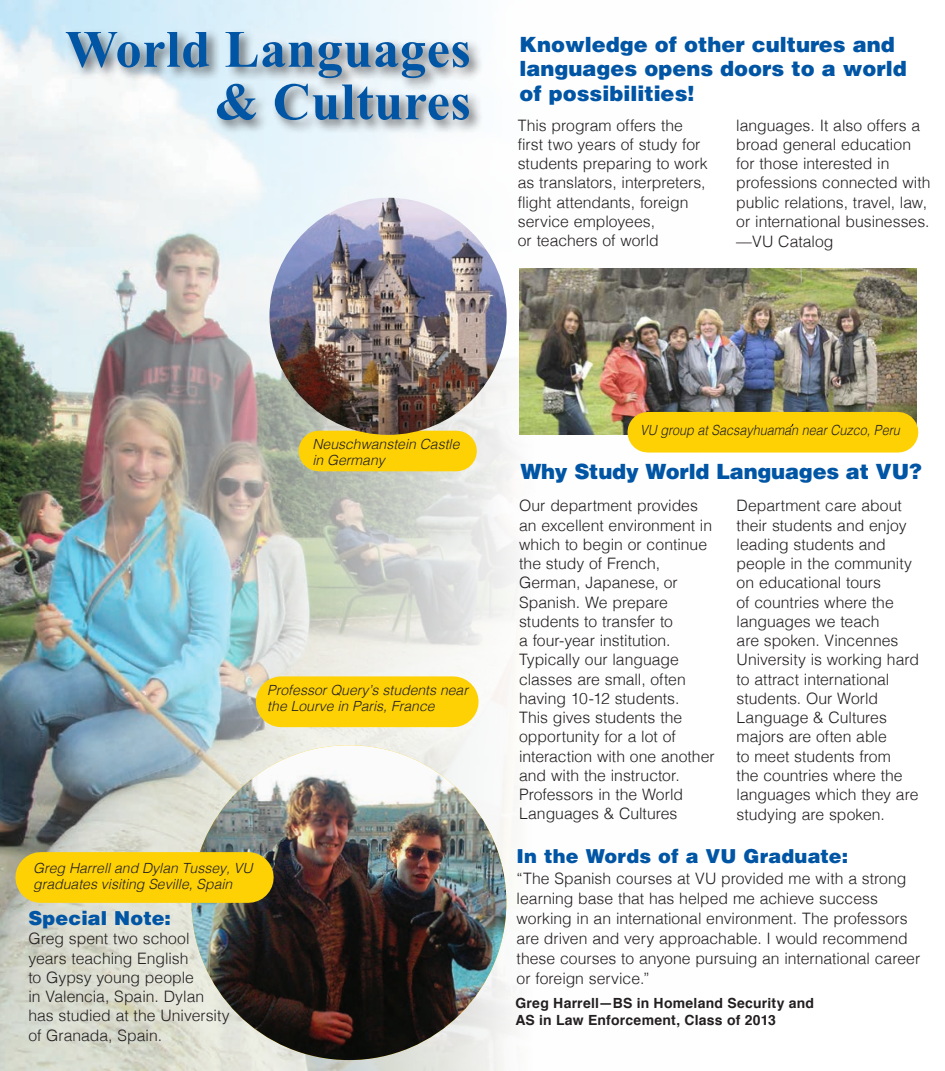
<style>
.page{position:relative;width:945px;height:1071px;background:#fff}
.page>*{position:absolute;margin:0;border:0;box-sizing:border-box;transform-origin:0 0}
.t1{font:700 52.5px "Times New Roman";letter-spacing:.01em;color:#0155a5}
.t2{font:900 21px/24.5px "Helvetica";color:#0155a5}
.t3{font:900 19.25px "Helvetica";letter-spacing:.005em;color:#0155a5}
.t4{font:300 15.75px/19.2px "Helvetica";color:#231f20}
.t5{font:italic 300 14px/15.8px "Helvetica";color:#231f20}
.t6{font:700 14px/17.5px "Helvetica";letter-spacing:.015em;color:#231f20}
.t7{font:italic 300 14px "Helvetica";color:#231f20;scale:.9 1}
</style>
<div class="page">
<img style="left:0;top:0;width:648px;height:1071px">
<div style="left:63px;top:28px;width:421px;height:107px;background:#231f20;opacity:.66"></div>
<img style="left:520px;top:268px;width:396px;height:167px">
<img style="left:192px;top:745px;width:314px;height:315px;border-radius:157px">
<div style="left:281px;top:676px;width:172px;height:51px;background:#fed105"></div>
<div style="left:41px;top:852px;width:207px;height:51px;background:#fed105"></div>
<div style="left:319px;top:431px;width:138px;height:40px;background:#fed105"></div>
<img style="left:269px;top:198px;width:238px;height:237px;border-radius:119px">
<div style="left:648px;top:412px;width:250px;height:41px;background:#fed105"></div>
<p class="t1" style="left:65px;top:13px;width:407px">World Languages</p>
<p class="t1" style="left:215px;top:65px;width:258px">&amp; Cultures</p>
<p class="t2" style="left:520px;top:31px;width:389px">Knowledge of other cultures and languages opens doors to a world of possibilities!</p>
<p class="t4" style="left:518px;top:114px;width:191px">This program offers the first two years of study for students preparing to work as translators, interpreters, flight attendants, foreign service employees,<br>or teachers of world</p>
<p class="t4" style="left:736px;top:114px;width:196px">languages. It also offers a broad general education for those interested in professions connected with public relations, travel, law, or international businesses. —VU Catalog</p>
<p class="t5" style="left:312px;top:436px;width:149px">Neuschwanstein Castle in Germany</p>
<p class="t5" style="left:267px;top:682px;width:202px">Professor Query’s students near</p>
<p class="t5" style="left:267px;top:697px;width:169px">the Lourve in Paris, France</p>
<p class="t5" style="left:33px;top:859px;width:221px">Greg Harrell and Dylan Tussey, VU graduates visiting Seville, Spain</p>
<p class="t3" style="left:28px;top:906px;width:144px">Special Note:</p>
<p class="t4" style="left:28px;top:928px;width:203px">Greg spent two school years teaching English<br>to Gypsy young people<br>in Valencia, Spain. Dylan has studied at the University of Granada, Spain.</p>
<p class="t7" style="left:640px;top:418px;width:290px">VU group at Sacsayhuaman near Cuzco, Peru</p>
<p class="t2" style="left:520px;top:458px;width:403px">Why Study World Languages at VU?</p>
<p class="t4" style="left:519px;top:495px;width:180px">Our department provides</p>
<p class="t4" style="left:519px;top:514px;width:197px">an excellent environment in which to begin or continue the study of French,<br>German, Japanese, or<br>Spanish. We prepare students to transfer to<br>a four-year institution.<br>Typically our language classes are small, often having 10-12 students.<br>This gives students the opportunity for a lot of interaction with one another and with the instructor.<br>Professors in the World<br>Languages &amp; Cultures</p>
<p class="t4" style="left:737px;top:495px;width:184px">Department care about their students and enjoy leading students and people in the community on educational tours<br>of countries where the languages we teach<br>are spoken. Vincennes<br>University is working hard to attract international students. Our World<br>Language &amp; Cultures majors are often able<br>to meet students from<br>the countries where the languages which they are studying are spoken.</p>
<p class="t3" style="left:517px;top:844px;width:333px">In the Words of a VU Graduate:</p>
<p class="t4" style="left:517px;top:867px;width:391px">“The Spanish courses at VU provided me with a strong</p>
<p class="t4" style="left:517px;top:887px;width:405px;line-height:20.1px">learning base that has helped me achieve success working in an international environment. The professors are driven and very approachable. I would recommend these courses to anyone pursuing an international career or foreign service.”</p>
<p class="t6" style="left:515px;top:994px;width:300px">Greg Harrell—BS in Homeland Security and<br>AS in Law Enforcement, Class of 2013</p>
</div>
